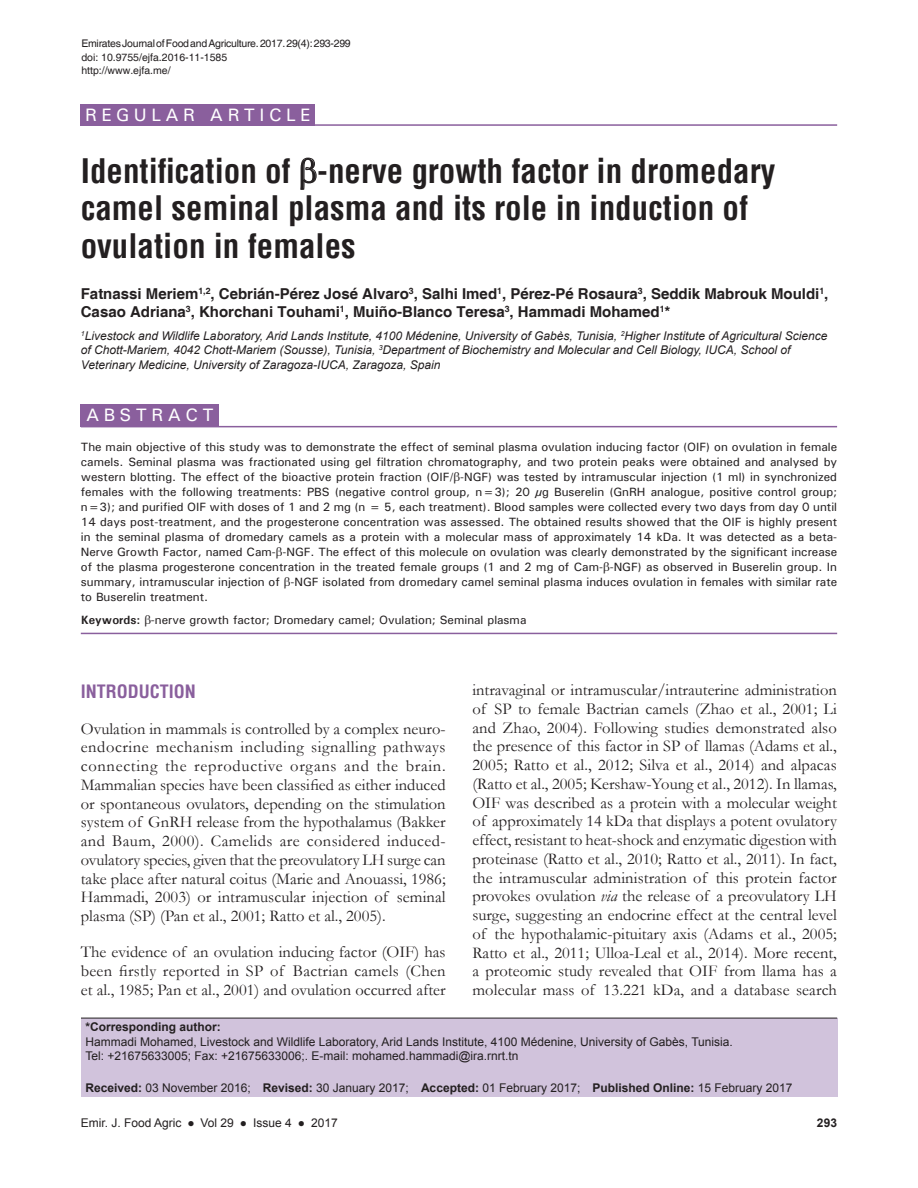
<style>
.page{position:relative;width:918px;height:1188px;background:#fff}
.page>*{position:absolute;margin:0;border:0;box-sizing:border-box;transform-origin:0 0}
.AT{font:700 condensed 33px/37.5px "Helvetica";color:#231f20}
.AH{font:500 18px "Univers";letter-spacing:.25em;color:#fff}
.t1{font:700 condensed 18px "Helvetica";color:#8a5f9d}
.ABSH{font:500 18px "Univers";letter-spacing:.25em;color:#fff}
.TX{font:16.5px/18.8px "Garamond";letter-spacing:.005em;color:#231f20;text-align:justify}
.AU{font:700 15px/18px "Helvetica";color:#231f20}
.ABS{font:500 12px/15px "Univers";color:#231f20;text-align:justify}
.AFF{font:italic 12px/14.4px "Arial";color:#231f20}
.ADD{font:12px/14.4px "Arial";color:#231f20}
.His{font:12px "Arial";color:#231f20}
.KWD{font:500 12px "Univers";color:#231f20}
.t2{font:700 12px "Arial";color:#231f20}
.Journal{font:10.5px "Helvetica";letter-spacing:-.025em;color:#231f20}
.Journal-2{font:10.5px "Helvetica";color:#231f20}
.s1{font-weight:700}
.s2{font-style:italic}
</style>
<div class="page">
<hr style="left:81px;top:633px;width:756px;height:1px;background:#8a5f9d">
<div style="left:81px;top:405px;width:138px;height:22px;background:#8a5f9d"></div>
<hr style="left:81px;top:426px;width:756px;height:1px;background:#8a5f9d">
<hr style="left:81px;top:124px;width:756px;height:2px;background:#8a5f9d">
<div style="left:81px;top:104px;width:234px;height:22px;background:#8a5f9d"></div>
<div style="left:81px;top:1018px;width:756px;height:78px;background:#d1c3dc"></div>
<hr style="left:81px;top:1018px;width:756px;height:1px;background:#231f20">
<svg style="left:300px;top:158px;width:17px;height:32px"></svg>
<p class="Journal" style="left:81px;top:37px;width:271px">Emirates Journal of Food and Agriculture. 2017. 29(4): 293-299</p>
<p class="Journal-2" style="left:81px;top:51px;width:147px">doi: 10.9755/ejfa.2016-11-1585</p>
<p class="Journal-2" style="left:81px;top:64px;width:91px">http://www.ejfa.me/</p>
<p class="AH" style="left:85px;top:104px;width:227px">REGULAR ARTICLE</p>
<p class="AT" style="left:81px;top:152px;width:696px">Identification of -nerve growth factor in dromedary camel seminal plasma and its role in induction of ovulation in females</p>
<p class="AU" style="left:81px;top:285px;width:749px">Fatnassi Meriem<sup>1,2</sup>, Cebrián-Pérez José Alvaro<sup>3</sup>, Salhi Imed<sup>1</sup>, Pérez-Pé Rosaura<sup>3</sup>, Seddik Mabrouk Mouldi<sup>1</sup>,<br>Casao Adriana<sup>3</sup>, Khorchani Touhami<sup>1</sup>, Muiño-Blanco Teresa<sup>3</sup>, Hammadi Mohamed<sup>1</sup>*</p>
<p class="AFF" style="left:81px;top:328px;width:748px"><sup>1</sup>Livestock and Wildlife Laboratory, Arid Lands Institute, 4100 Médenine, University of Gabès, Tunisia, <sup>2</sup>Higher Institute of Agricultural Science of Chott-Mariem, 4042 Chott-Mariem (Sousse), Tunisia, <sup>3</sup>Department of Biochemistry and Molecular and Cell Biology, IUCA, School of<br>Veterinary Medicine, University of Zaragoza-IUCA, Zaragoza, Spain</p>
<p class="ABSH" style="left:86px;top:404px;width:129px">ABSTRACT</p>
<p class="ABS" style="left:81px;top:439px;width:758px">The main objective of this study was to demonstrate the effect of seminal plasma ovulation inducing factor (OIF) on ovulation in female camels. Seminal plasma was fractionated using gel filtration chromatography, and two protein peaks were obtained and analysed by western blotting. The effect of the bioactive protein fraction (OIF/ -NGF) was tested by intramuscular injection (1 ml) in synchronized females with the following treatments: PBS (negative control group, n=3); 20 µg Buserelin (GnRH analogue, positive control group; n=3); and purified OIF with doses of 1 and 2 mg (n = 5, each treatment). Blood samples were collected every two days from day 0 until 14 days post-treatment, and the progesterone concentration was assessed. The obtained results showed that the OIF is highly present in the seminal plasma of dromedary camels as a protein with a molecular mass of approximately 14 kDa. It was detected as a beta-Nerve Growth Factor, named Cam- -NGF. The effect of this molecule on ovulation was clearly demonstrated by the significant increase of the plasma progesterone concentration in the treated female groups (1 and 2 mg of Cam- -NGF) as observed in Buserelin group. In summary, intramuscular injection of -NGF isolated from dromedary camel seminal plasma induces ovulation in females with similar rate to Buserelin treatment.</p>
<p class="KWD" style="left:81px;top:612px;width:447px"><span class="s1">Keywords:</span> -nerve growth factor; Dromedary camel; Ovulation; Seminal plasma</p>
<h1 class="t1" style="left:81px;top:679px;width:117px">INTRODUCTION</h1>
<p class="TX" style="left:81px;top:719px;width:366px">Ovulation in mammals is controlled by a complex neuro&shy;endocrine mechanism including signalling pathways connecting the reproductive organs and the brain.<br>Mammalian species have been classified as either induced or spontaneous ovulators, depending on the stimulation system of GnRH release from the hypothalamus (Bakker and Baum, 2000). Camelids are considered induced&shy;ovulatory species, given that the preovulatory LH surge can take place after natural coitus (Marie and Anouassi, 1986; Hammadi, 2003) or intramuscular injection of seminal plasma (SP) (Pan et al., 2001; Ratto et al., 2005).</p>
<p class="TX" style="left:81px;top:942px;width:366px">The evidence of an ovulation inducing factor (OIF) has been firstly reported in SP of Bactrian camels (Chen et al., 1985; Pan et al., 2001) and ovulation occurred after</p>
<p class="TX" style="left:472px;top:680px;width:366px">intravaginal or intramuscular/intrauterine administration of SP to female Bactrian camels (Zhao et al., 2001; Li and Zhao, 2004). Following studies demonstrated also the presence of this factor in SP of llamas (Adams et al., 2005; Ratto et al., 2012; Silva et al., 2014) and alpacas (Ratto et al., 2005; Kershaw-Young et al., 2012). In llamas, OIF was described as a protein with a molecular weight of approximately 14 kDa that displays a potent ovulatory effect, resistant to heat-shock and enzymatic digestion with proteinase (Ratto et al., 2010; Ratto et al., 2011). In fact, the intramuscular administration of this protein factor provokes ovulation <span class="s2">via</span> the release of a preovulatory LH surge, suggesting an endocrine effect at the central level of the hypothalamic-pituitary axis (Adams et al., 2005; Ratto et al., 2011; Ulloa-Leal et al., 2014). More recent, a proteomic study revealed that OIF from llama has a molecular mass of 13.221 kDa, and a database search</p>
<p class="ADD" style="left:85px;top:1020px;width:649px"><span class="s1">*Corresponding author:<br></span>Hammadi Mohamed, Livestock and Wildlife Laboratory, Arid Lands Institute, 4100 Médenine, University of Gabès, Tunisia.<br>Tel: +21675633005; Fax: +21675633006;. E-mail: mohamed.hammadi@ira.rnrt.tn</p>
<p class="His" style="left:85px;top:1079px;width:708px"><span class="s1">Received:</span> 03 November 2016; <span class="s1">Revised:</span> 30 January 2017; <span class="s1">Accepted:</span> 01 February 2017; <span class="s1">Published Online:</span> 15 February 2017</p>
<p class="ADD" style="left:81px;top:1115px;width:259px">Emir. J. Food Agric ● Vol 29 ● Issue 4 ● 2017</p>
<p class="t2" style="left:817px;top:1115px;width:22px">293</p>
</div>
